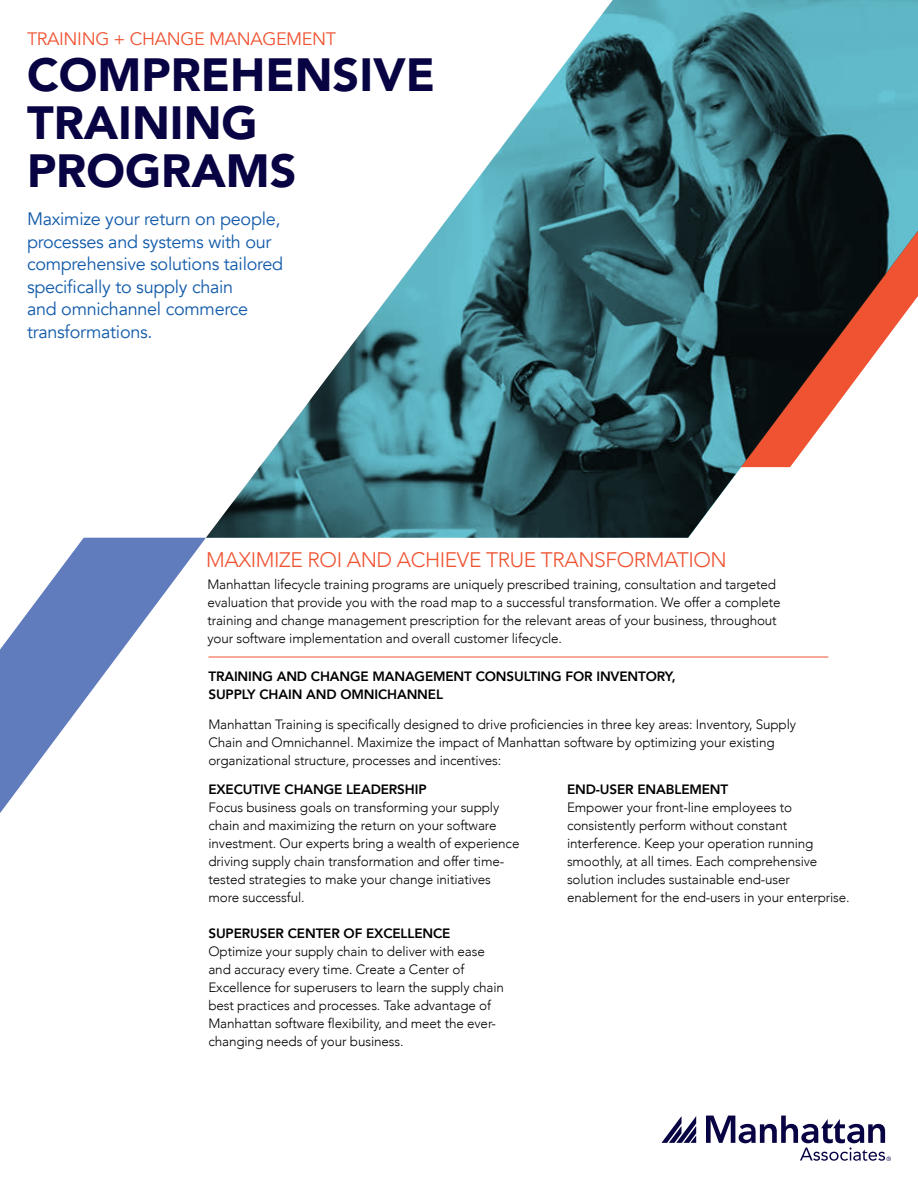
<style>
.page{position:relative;width:918px;height:1188px;background:#fff}
.page>*{position:absolute;margin:0;border:0;box-sizing:border-box;transform-origin:0 0}
.t1{font:900 46.5px/48px "Avenir";color:#080343}
.t2{font:300 21px "Avenir";letter-spacing:-.02em;color:#f05332}
.t3{font:18px/22.5px "Avenir";letter-spacing:-.015em;color:#125baa}
.t4{font:18px "Avenir";letter-spacing:-.02em;color:#f05332}
.t5{font:300 13.5px/18px "Avenir";letter-spacing:-.01em;color:#000}
.t6{font:800 13.5px/18px "Avenir";letter-spacing:-.01em;color:#000}
</style>
<div class="page">
<svg style="left:206px;top:0;width:712px;height:538px"></svg>
<hr style="left:208px;top:657px;width:620px;height:1px;background:#f05332">
<svg style="left:661px;top:1116px;width:35px;height:27px"></svg>
<svg style="left:706px;top:1116px;width:185px;height:45px"></svg>
<svg style="left:0;top:538px;width:206px;height:275px"></svg>
<h3 class="t4" style="left:27px;top:28px;width:311px">TRAINING + CHANGE MANAGEMENT</h3>
<h1 class="t1" style="left:27px;top:50px;width:410px">COMPREHENSIVE<br>TRAINING<br>PROGRAMS</h1>
<h3 class="t3" style="left:27px;top:208px;width:258px">Maximize your return on people, processes and systems with our comprehensive solutions tailored specifically to supply chain<br>and omnichannel commerce transformations.</h3>
<h2 class="t2" style="left:206px;top:548px;width:522px">MAXIMIZE ROI AND ACHIEVE TRUE TRANSFORMATION</h2>
<p class="t5" style="left:207px;top:576px;width:575px">Manhattan lifecycle training programs are uniquely prescribed training, consultation and targeted evaluation that provide you with the road map to a successful transformation. We offer a complete training and change management prescription for the relevant areas of your business, throughout your software implementation and overall customer lifecycle.</p>
<p class="t6" style="left:208px;top:667px;width:469px">TRAINING AND CHANGE MANAGEMENT CONSULTING FOR INVENTORY,<br>SUPPLY CHAIN AND OMNICHANNEL</p>
<p class="t5" style="left:208px;top:715px;width:589px">Manhattan Training is specifically designed to drive proficiencies in three key areas: Inventory, Supply<br>Chain and Omnichannel. Maximize the impact of Manhattan software by optimizing your existing organizational structure, processes and incentives:</p>
<p class="t6" style="left:208px;top:781px;width:220px">EXECUTIVE CHANGE LEADERSHIP</p>
<p class="t5" style="left:208px;top:799px;width:313px">Focus business goals on transforming your supply chain and maximizing the return on your software investment. Our experts bring a wealth of experience driving supply chain transformation and offer time&shy;tested strategies to make your change initiatives more successful.</p>
<p class="t6" style="left:208px;top:925px;width:244px">SUPERUSER CENTER OF EXCELLENCE</p>
<p class="t5" style="left:208px;top:943px;width:297px">Optimize your supply chain to deliver with ease and accuracy every time. Create a Center of Excellence for superusers to learn the supply chain best practices and processes. Take advantage of Manhattan software flexibility, and meet the ever&shy;changing needs of your business.</p>
<p class="t6" style="left:567px;top:781px;width:163px">END-USER ENABLEMENT</p>
<p class="t5" style="left:567px;top:799px;width:284px">Empower your front-line employees to consistently perform without constant interference. Keep your operation running smoothly, at all times. Each comprehensive solution includes sustainable end-user enablement for the end-users in your enterprise.</p>
</div>
